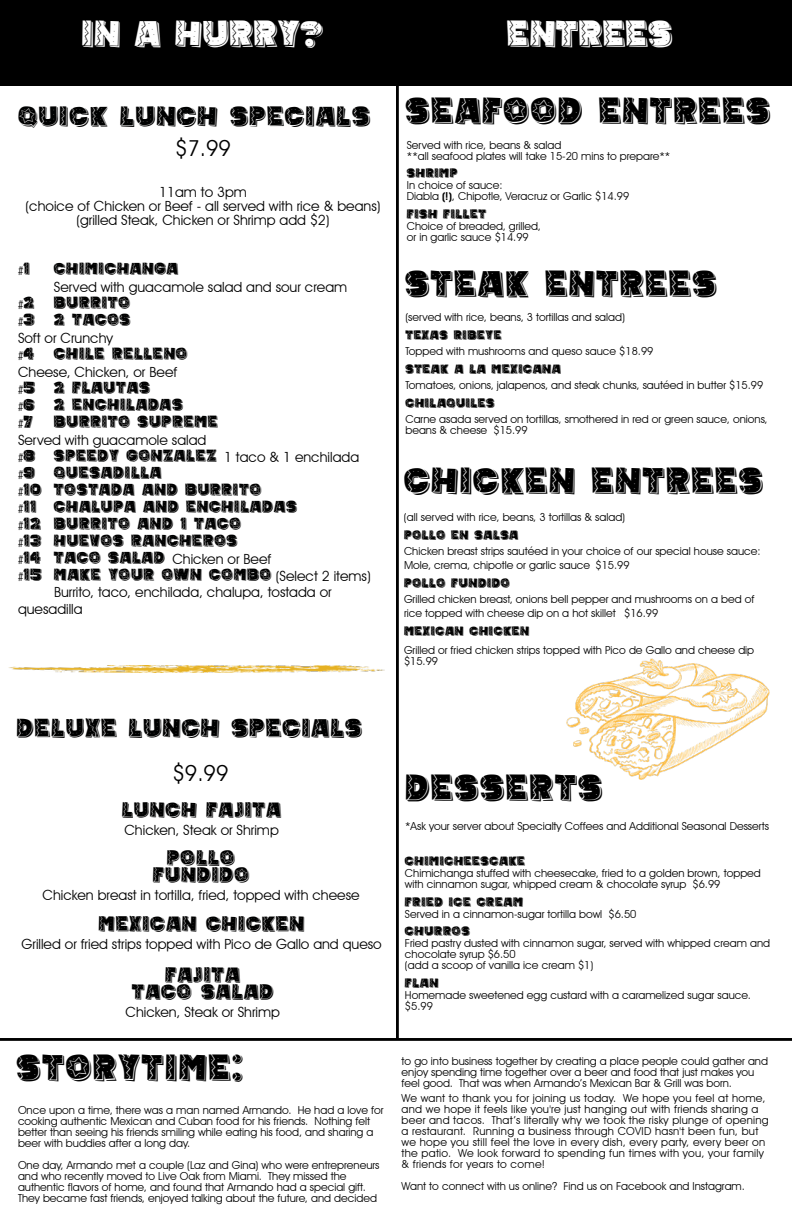
<style>
.page{position:relative;width:792px;height:1224px;background:#fff}
.page>*{position:absolute;margin:0;border:0;box-sizing:border-box;transform-origin:0 0}
.t1{font:40px "Mexican Tequila";letter-spacing:.025em;color:#000}
.t2{font:40px "Mexican Tequila";color:#fff}
.t3{font:30px "Mexican Tequila";letter-spacing:.025em;color:#000101}
.t4{font:28px "Mexican Tequila";letter-spacing:.025em;color:#000101}
.t5{font:23px/17px "Mexican Tequila";letter-spacing:.025em;color:#000101;text-align:center}
.t6{font:22px "Avant Garde IT Cby BT";color:#000101}
.t7{font:18px/17px "Mexican Tequila";letter-spacing:.025em;color:#000101}
.t8{font:14px/17px "Avant Garde IT Cby BT";color:#000101}
.t9{font:14px "Mexican Tequila";letter-spacing:.025em;color:#000}
.t10{font:11px/11px "Avant Garde IT Cby BT";color:#000}
.t11{font:11px/11px "Avant Garde IT Cby BT";letter-spacing:.025em;color:#000}
.t12{font:300 10px "Noteworthy";color:#000101}
.s1{font-family:"Mexican Tequila";font-weight:400;font-size:18px}
.s2{font-family:"Noteworthy";font-weight:300;font-size:10px}
.s3{font-family:"Mexican Tequila";font-size:18px}
.s4{font-family:"Avant Garde IT Cby BT";font-size:14px}
.s5{font-weight:600}
</style>
<div class="page">
<div style="left:0;top:0;width:792px;height:85px;background:#000"></div>
<hr style="left:396px;top:79px;width:3px;height:959px;background:#000">
<hr style="left:0;top:1038px;width:792px;height:3px;background:#000">
<img style="left:9px;top:666px;width:376px;height:6px">
<img style="left:567px;top:658px;width:202px;height:122px">
<h1 class="t2" style="left:82px;top:20px;width:243px">IN A HURRY?</h1>
<h1 class="t2" style="left:507px;top:20px;width:167px">ENTREES</h1>
<h2 class="t3" style="left:18px;top:106px;width:354px">QUICK LUNCH SPECIALS</h2>
<h3 class="t6" style="left:175px;top:138px;width:57px">$7.99</h3>
<p class="t8" style="left:26px;top:186px;width:356px;line-height:14px;text-align:center">11am to 3pm<br>(choice of Chicken or Beef - all served with rice &amp; beans) (grilled Steak, Chicken or Shrimp add $2)</p>
<p class="t12" style="left:18px;top:265px;width:13px">#<span class="s1">1</span></p>
<h3 class="t7" style="left:54px;top:261px;width:126px">CHIMICHANGA</h3>
<p class="t8" style="left:54px;top:279px;width:295px">Served with guacamole salad and sour cream</p>
<h3 class="t7" style="left:18px;top:295px;width:114px"><span class="s2">#</span>2 BURRITO <span class="s2">#</span>3 2 TACOS</h3>
<p class="t8" style="left:18px;top:330px;width:96px">Soft or Crunchy</p>
<h3 class="t7" style="left:18px;top:346px;width:171px"><span class="s2">#</span>4 CHILE RELLENO</h3>
<p class="t8" style="left:18px;top:364px;width:161px">Cheese, Chicken, or Beef</p>
<h3 class="t7" style="left:18px;top:380px;width:202px"><span class="s2">#</span>5 2 FLAUTAS<br><span class="s2">#</span>6 2 ENCHILADAS<br><span class="s2">#</span>7 BURRITO SUPREME</h3>
<p class="t8" style="left:18px;top:432px;width:343px">Served with guacamole salad<br><span class="s2">#</span><span class="s3">8 SPEEDY GONZALEZ</span> 1 taco &amp; 1 enchilada</p>
<h3 class="t7" style="left:18px;top:465px;width:281px"><span class="s2">#</span>9 QUESADILLA<br><span class="s2">#</span>10 TOSTADA AND BURRITO<br><span class="s2">#</span>11 CHALUPA AND ENCHILADAS <span class="s2">#</span>12 BURRITO AND 1 TACO<br><span class="s2">#</span>13 HUEVOS RANCHEROS</h3>
<p class="t8" style="left:18px;top:551px;width:255px"><span class="s2">#</span><span class="s3">14 TACO SALAD</span> Chicken or Beef</p>
<h3 class="t7" style="left:18px;top:567px;width:354px"><span class="s2">#</span>15 MAKE YOUR OWN COMBO <span class="s4">(Select 2 items)</span></h3>
<p class="t8" style="left:18px;top:585px;width:315px;text-indent:36px">Burrito, taco, enchilada, chalupa, tostada or quesadilla</p>
<h1 class="t1" style="left:405px;top:97px;width:367px">SEAFOOD ENTREES</h1>
<p class="t10" style="left:407px;top:140px;width:265px">Served with rice, beans &amp; salad<br>**all seafood plates will take 15-20 mins to prepare**</p>
<p class="t9" style="left:407px;top:169px;width:52px">SHRIMP</p>
<p class="t10" style="left:407px;top:181px;width:224px">In choice of sauce:<br>Diabla <span class="s5">(!)</span>, Chipotle, Veracruz or Garlic $14.99</p>
<p class="t9" style="left:407px;top:209px;width:81px">FISH FILLET</p>
<p class="t10" style="left:407px;top:221px;width:136px">Choice of breaded, grilled, or in garlic sauce $14.99</p>
<h1 class="t1" style="left:405px;top:271px;width:314px">STEAK ENTREES</h1>
<p class="t10" style="left:405px;top:312px;width:221px">(served with rice, beans, 3 tortillas and salad)</p>
<p class="t9" style="left:405px;top:330px;width:98px">TEXAS RIBEYE</p>
<p class="t10" style="left:405px;top:346px;width:250px">Topped with mushrooms and queso sauce $18.99</p>
<p class="t9" style="left:405px;top:364px;width:157px">STEAK A LA MEXICANA</p>
<p class="t10" style="left:405px;top:380px;width:359px">Tomatoes, onions, jalapenos, and steak chunks, sautéed in butter $15.99</p>
<p class="t9" style="left:405px;top:398px;width:91px">CHILAQUILES</p>
<p class="t10" style="left:405px;top:414px;width:364px">Carne asada served on tortillas, smothered in red or green sauce, onions, beans &amp; cheese $15.99</p>
<h1 class="t1" style="left:404px;top:467px;width:361px">CHICKEN ENTREES</h1>
<p class="t10" style="left:404px;top:512px;width:223px">(all served with rice, beans, 3 tortillas &amp; salad)</p>
<p class="t9" style="left:404px;top:530px;width:116px">POLLO EN SALSA</p>
<p class="t10" style="left:404px;top:545px;width:358px;line-height:14px">Chicken breast strips sautéed in your choice of our special house sauce:<br>Mole, crema, chipotle or garlic sauce $15.99</p>
<p class="t9" style="left:404px;top:578px;width:108px">POLLO FUNDIDO</p>
<p class="t10" style="left:404px;top:593px;width:352px;line-height:14px">Grilled chicken breast, onions bell pepper and mushrooms on a bed of rice topped with cheese dip on a hot skillet $16.99</p>
<p class="t9" style="left:404px;top:626px;width:127px">MEXICAN CHICKEN</p>
<p class="t10" style="left:404px;top:645px;width:352px">Grilled or fried chicken strips topped with Pico de Gallo and cheese dip $15.99</p>
<h3 class="t4" style="left:17px;top:719px;width:347px">DELUXE LUNCH SPECIALS</h3>
<h3 class="t6" style="left:173px;top:763px;width:57px">$9.99</h3>
<h3 class="t5" style="left:122px;top:803px;width:161px">LUNCH FAJITA</h3>
<p class="t8" style="left:124px;top:822px;width:156px">Chicken, Steak or Shrimp</p>
<h3 class="t5" style="left:153px;top:851px;width:98px">POLLO<br>FUNDIDO</h3>
<p class="t8" style="left:43px;top:888px;width:319px">Chicken breast in tortilla, fried, topped with cheese</p>
<h3 class="t5" style="left:99px;top:916px;width:208px">MEXICAN CHICKEN</h3>
<p class="t8" style="left:21px;top:936px;width:362px">Grilled or fried strips topped with Pico de Gallo and queso</p>
<h3 class="t5" style="left:132px;top:968px;width:144px">FAJITA<br>TACO SALAD</h3>
<p class="t8" style="left:126px;top:1004px;width:156px">Chicken, Steak or Shrimp</p>
<h1 class="t1" style="left:17px;top:1054px;width:228px">STORYTIME:</h1>
<p class="t10" style="left:18px;top:1105px;width:367px">Once upon a time, there was a man named Armando. He had a love for cooking authentic Mexican and Cuban food for his friends. Nothing felt better than seeing his friends smiling while eating his food, and sharing a beer with buddies after a long day.</p>
<p class="t10" style="left:18px;top:1160px;width:363px">One day, Armando met a couple (Laz and Gina) who were entrepreneurs and who recently moved to Live Oak from Miami. They missed the authentic flavors of home, and found that Armando had a special gift.<br>They became fast friends, enjoyed talking about the future, and decided</p>
<h1 class="t1" style="left:405px;top:774px;width:199px">DESSERTS</h1>
<p class="t10" style="left:405px;top:821px;width:365px">*Ask your server about Specialty Coffees and Additional Seasonal Desserts</p>
<p class="t9" style="left:405px;top:857px;width:122px">CHIMICHEESCAKE</p>
<p class="t10" style="left:405px;top:868px;width:357px">Chimichanga stuffed with cheesecake, fried to a golden brown, topped with cinnamon sugar, whipped cream &amp; chocolate syrup $6.99</p>
<p class="t9" style="left:405px;top:897px;width:120px">FRIED ICE CREAM</p>
<p class="t10" style="left:405px;top:909px;width:233px">Served in a cinnamon-sugar tortilla bowl $6.50</p>
<p class="t9" style="left:405px;top:927px;width:66px">CHURROS</p>
<p class="t10" style="left:405px;top:938px;width:367px">Fried pastry dusted with cinnamon sugar, served with whipped cream and chocolate syrup $6.50<br>(add a scoop of vanilla ice cream $1)</p>
<p class="t9" style="left:405px;top:978px;width:35px">FLAN</p>
<p class="t10" style="left:405px;top:990px;width:347px">Homemade sweetened egg custard with a caramelized sugar sauce. $5.99</p>
<p class="t10" style="left:402px;top:1056px;width:368px">to go into business together by creating a place people could gather and enjoy spending time together over a beer and food that just makes you feel good. That was when Armando’s Mexican Bar &amp; Grill was born.</p>
<p class="t11" style="left:402px;top:1093px;width:369px">We want to thank you for joining us today. We hope you feel at home, and we hope it feels like you're just hanging out with friends sharing a beer and tacos. That’s literally why we took the risky plunge of opening a restaurant. Running a business through COVID hasn't been fun, but we hope you still feel the love in every dish, every party, every beer on the patio. We look forward to spending fun times with you, your family &amp; friends for years to come!</p>
<p class="t10" style="left:402px;top:1181px;width:345px">Want to connect with us online? Find us on Facebook and Instagram.</p>
</div>
